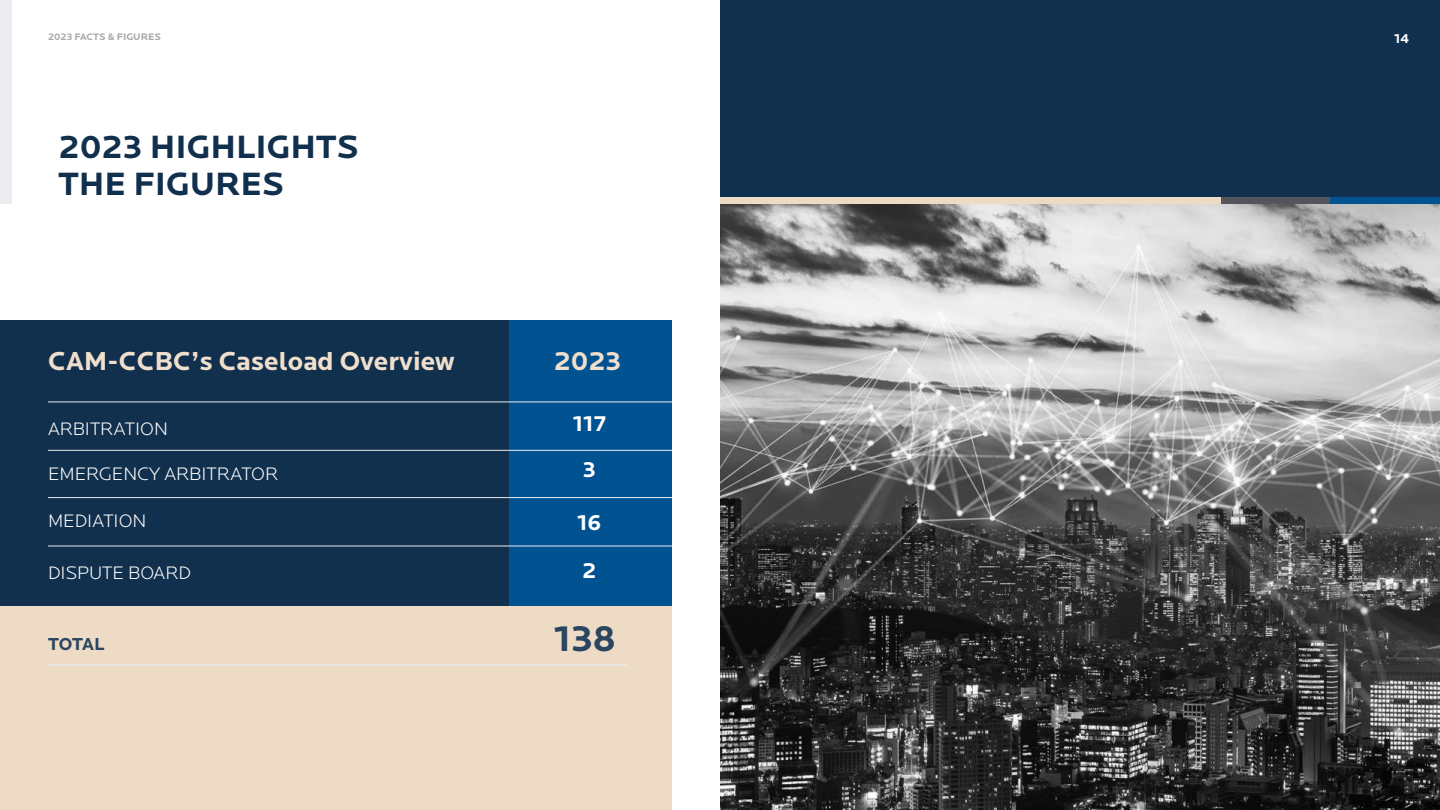
<style>
.page{position:relative;width:1440px;height:810px;background:#fff}
.page>*{position:absolute;margin:0;border:0;box-sizing:border-box;transform-origin:0 0}
.t1{font:700 37.5px "Locator";color:#29455f}
.t2{font:700 33.45px/37.2px "Locator";color:#11304d}
.t3{font:700 27px "Locator";color:#f0dfcc}
.t4{font:700 22.5px/46.3px "Locator";color:#fff;text-align:center}
.t5{font:300 18.75px "Locator";color:#fff}
.t6{font:700 18px "Locator";letter-spacing:-.01em;color:#29455f}
.t7{font:700 13.5px "Locator";color:#fff}
.t8{font:700 9.75px "Locator";color:#a7a9ac}
</style>
<div class="page">
<div style="left:0;top:320px;width:672px;height:286px;background:#11304d"></div>
<div style="left:509px;top:321px;width:163px;height:285px;background:#005291"></div>
<div style="left:720px;top:0;width:720px;height:810px;background:#11304d"></div>
<div style="left:1px;top:606px;width:671px;height:203px;background:#eedbc6"></div>
<div style="left:0;top:0;width:12px;height:204px;background:#eaecef"></div>
<hr style="left:48px;top:450px;width:624px;height:1px;background:#eaecef">
<hr style="left:48px;top:402px;width:624px;height:1px;background:#eaecef">
<hr style="left:48px;top:497px;width:624px;height:1px;background:#eaecef">
<hr style="left:48px;top:546px;width:624px;height:1px;background:#eaecef">
<hr style="left:48px;top:664px;width:579px;height:2px;background:#eaecef">
<svg style="left:720px;top:204px;width:720px;height:606px;background:#727272"></svg>
<div style="left:720px;top:197px;width:603px;height:7px;background:#eedbc6"></div>
<div style="left:1221px;top:197px;width:110px;height:7px;background:#53555a"></div>
<div style="left:1331px;top:197px;width:109px;height:7px;background:#005291"></div>
<p class="t8" style="left:48px;top:31px;width:114px">2023 FACTS &amp; FIGURES</p>
<p class="t7" style="left:1394px;top:30px;width:17px">14</p>
<h2 class="t2" style="left:58px;top:129px;width:302px">2023 HIGHLIGHTS<br>THE FIGURES</h2>
<h3 class="t3" style="left:48px;top:345px;width:408px">CAM-CCBC’s Caseload Overview</h3>
<h3 class="t3" style="left:554px;top:345px;width:69px">2023</h3>
<p class="t5" style="left:48px;top:418px;width:122px">ARBITRATION</p>
<p class="t4" style="left:573px;top:401px;width:34px">117<br>3</p>
<p class="t4" style="left:577px;top:499px;width:26px;line-height:47.8px;text-align:left">16<br>2</p>
<p class="t5" style="left:48px;top:464px;width:232px">EMERGENCY ARBITRATOR</p>
<p class="t5" style="left:48px;top:511px;width:100px">MEDIATION</p>
<p class="t5" style="left:48px;top:562px;width:144px">DISPUTE BOARD</p>
<p class="t6" style="left:48px;top:634px;width:58px">TOTAL</p>
<h1 class="t1" style="left:554px;top:617px;width:64px">138</h1>
</div>
